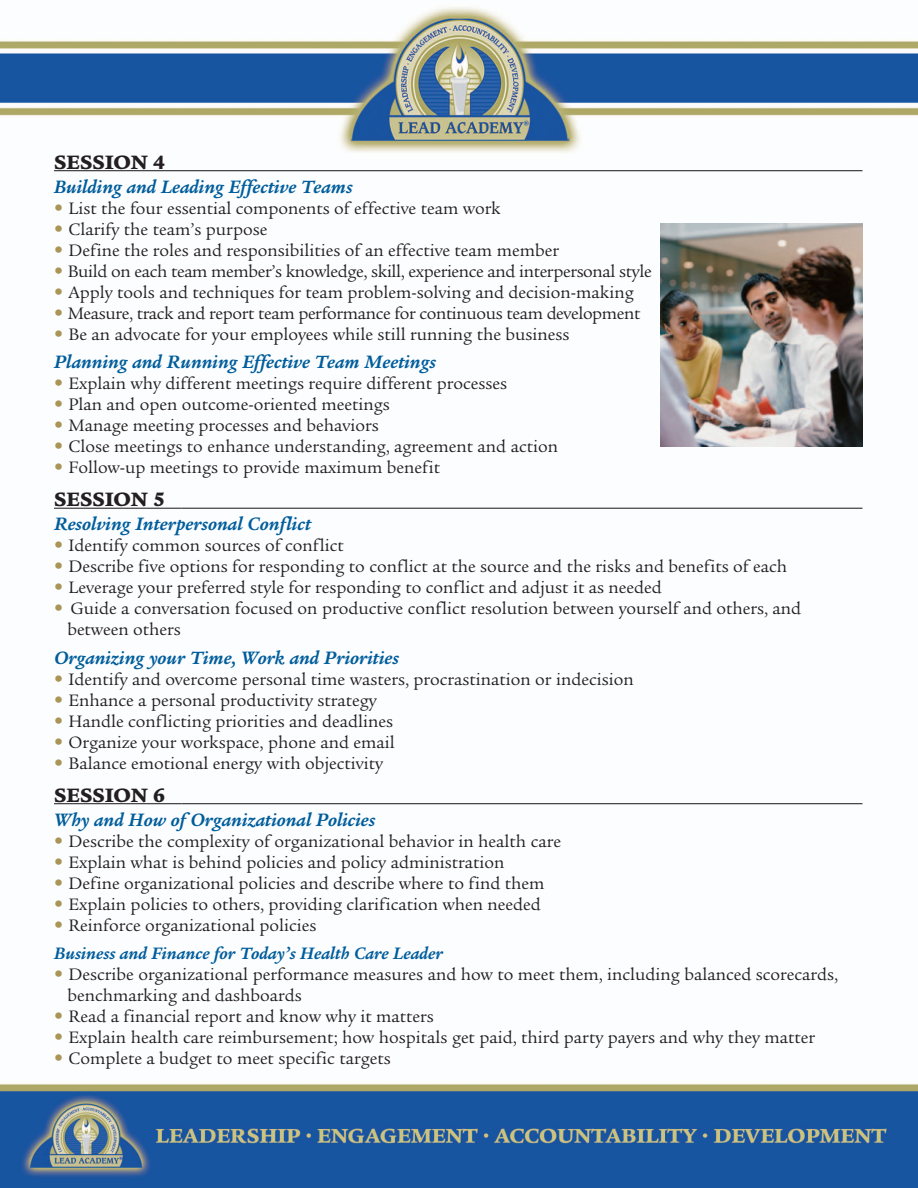
<style>
.page{position:relative;width:918px;height:1188px;background:#fff}
.page>*{position:absolute;margin:0;border:0;box-sizing:border-box;transform-origin:0 0}
.t1{font:900 21px "Legacy Serif";color:#231f20}
.t2{font:italic 700 19.5px "Legacy Serif";color:#005d9c}
.t3{font:18px/21px "Legacy Serif";color:#231f20}
.t4{font:18px "Legacy Serif";letter-spacing:-.02em;color:#231f20}
.t5{font:italic 700 18px/28.5px "Legacy Serif";color:#005d9c}
.s1{font-family:"Helvetica Neue";color:#a99555}
.s2{font-family:"Helvetica Neue";font-weight:400;font-style:normal;color:#a99555}
.s3{font-weight:400;font-style:normal;color:#231f20}
</style>
<div class="page">
<img style="left:0;top:7px;width:918px;height:1181px">
<hr style="left:54px;top:170px;width:122px;height:1px;background:#231f20">
<hr style="left:176px;top:170px;width:687px;height:1px;background:#231f20">
<hr style="left:54px;top:508px;width:128px;height:1px;background:#231f20">
<hr style="left:182px;top:508px;width:681px;height:1px;background:#231f20">
<hr style="left:54px;top:803px;width:128px;height:1px;background:#231f20">
<hr style="left:182px;top:803px;width:681px;height:1px;background:#231f20">
<img style="left:661px;top:224px;width:201px;height:222px">
<p class="t1" style="left:54px;top:154px;width:112px">SESSION 4</p>
<p class="t2" style="left:54px;top:179px;width:300px">Building and Leading Effective Teams</p>
<p class="t3" style="left:54px;top:199px;width:448px"><span class="s1">•</span> List the four essential components of effective team work</p>
<p class="t3" style="left:54px;top:220px;width:215px"><span class="s1">•</span> Clarify the team’s purpose</p>
<p class="t3" style="left:54px;top:241px;width:507px"><span class="s1">•</span> Define the roles and responsibilities of an effective team member</p>
<p class="t4" style="left:54px;top:264px;width:599px"><span class="s1">•</span> Build on each team member’s knowledge, skill, experience and interpersonal style</p>
<p class="t3" style="left:54px;top:283px;width:581px"><span class="s1">•</span> Apply tools and techniques for team problem-solving and decision-making</p>
<p class="t4" style="left:54px;top:306px;width:588px"><span class="s1">•</span> Measure, track and report team performance for continuous team development</p>
<p class="t3" style="left:54px;top:325px;width:517px"><span class="s1">•</span> Be an advocate for your employees while still running the business</p>
<p class="t2" style="left:54px;top:355px;width:383px">Planning and Running Effective Team Meetings</p>
<p class="t3" style="left:54px;top:375px;width:455px"><span class="s1">•</span> Explain why different meetings require different processes</p>
<p class="t3" style="left:54px;top:396px;width:337px"><span class="s1">•</span> Plan and open outcome-oriented meetings</p>
<p class="t3" style="left:54px;top:417px;width:326px"><span class="s1">•</span> Manage meeting processes and behaviors</p>
<p class="t3" style="left:54px;top:438px;width:506px"><span class="s1">•</span> Close meetings to enhance understanding, agreement and action</p>
<p class="t3" style="left:54px;top:459px;width:388px"><span class="s1">•</span> Follow-up meetings to provide maximum benefit</p>
<p class="t1" style="left:54px;top:492px;width:112px">SESSION 5</p>
<p class="t2" style="left:54px;top:517px;width:259px">Resolving Interpersonal Conflict</p>
<p class="t3" style="left:54px;top:537px;width:291px"><span class="s1">•</span> Identify common sources of conflict</p>
<p class="t3" style="left:54px;top:558px;width:735px"><span class="s1">•</span> Describe five options for responding to conflict at the source and the risks and benefits of each</p>
<p class="t3" style="left:54px;top:579px;width:609px"><span class="s1">•</span> Leverage your preferred style for responding to conflict and adjust it as needed</p>
<p class="t3" style="left:67px;top:600px;width:735px;text-indent:-13px"><span class="s1">•</span> Guide a conversation focused on productive conflict resolution between yourself and others, and between others</p>
<p class="t2" style="left:54px;top:650px;width:346px">Organizing your Time, Work and Priorities</p>
<p class="t3" style="left:54px;top:670px;width:581px"><span class="s1">•</span> Identify and overcome personal time wasters, procrastination or indecision</p>
<p class="t3" style="left:54px;top:691px;width:324px"><span class="s1">•</span> Enhance a personal productivity strategy</p>
<p class="t3" style="left:54px;top:712px;width:341px"><span class="s1">•</span> Handle conflicting priorities and deadlines</p>
<p class="t3" style="left:54px;top:733px;width:342px"><span class="s1">•</span> Organize your workspace, phone and email</p>
<p class="t3" style="left:54px;top:754px;width:331px"><span class="s1">•</span> Balance emotional energy with objectivity</p>
<p class="t1" style="left:54px;top:787px;width:112px">SESSION 6</p>
<p class="t2" style="left:54px;top:812px;width:323px">Why and How of Organizational Policies</p>
<p class="t3" style="left:54px;top:832px;width:509px"><span class="s1">•</span> Describe the complexity of organizational behavior in health care</p>
<p class="t3" style="left:54px;top:853px;width:452px"><span class="s1">•</span> Explain what is behind policies and policy administration</p>
<p class="t3" style="left:54px;top:874px;width:492px"><span class="s1">•</span> Define organizational policies and describe where to find them</p>
<p class="t3" style="left:54px;top:895px;width:488px"><span class="s1">•</span> Explain policies to others, providing clarification when needed</p>
<p class="t5" style="left:54px;top:912px;width:391px"><span class="s2">•</span> <span class="s3">Reinforce organizational policies<br></span>Business and Finance for Today’s Health Care Leader</p>
<p class="t3" style="left:67px;top:966px;width:772px;text-indent:-13px"><span class="s1">•</span> Describe organizational performance measures and how to meet them, including balanced scorecards, benchmarking and dashboards</p>
<p class="t3" style="left:54px;top:1008px;width:381px"><span class="s1">•</span> Read a financial report and know why it matters</p>
<p class="t3" style="left:54px;top:1029px;width:763px"><span class="s1">•</span> Explain health care reimbursement; how hospitals get paid, third party payers and why they matter</p>
<p class="t3" style="left:54px;top:1050px;width:338px"><span class="s1">•</span> Complete a budget to meet specific targets</p>
</div>
